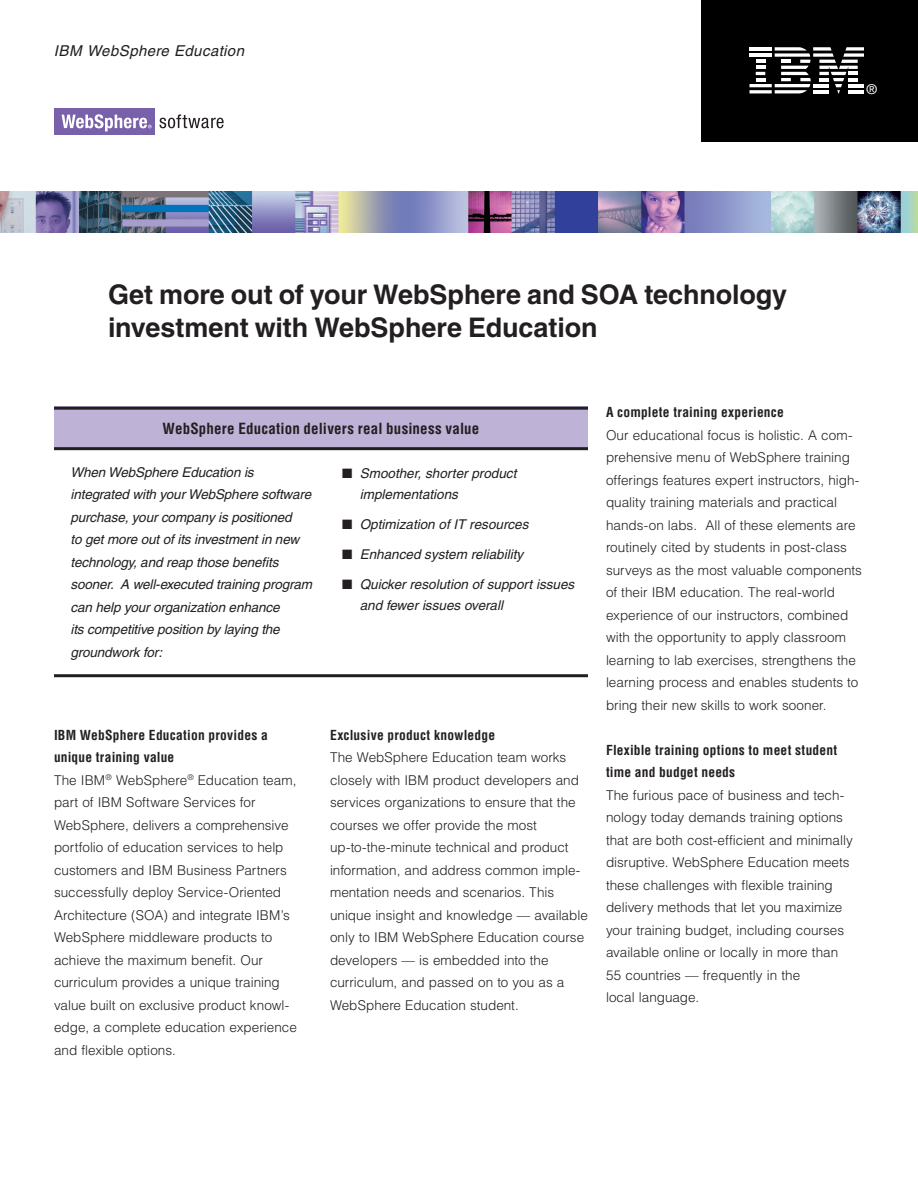
<style>
.page{position:relative;width:918px;height:1188px;background:#fff}
.page>*{position:absolute;margin:0;border:0;box-sizing:border-box;transform-origin:0 0}
.BR_Cover_Headline__H{font:700 27px/33px "Helvetica";letter-spacing:-.005em;color:#231f20}
.t1{font:700 condensed 15px "Helvetica";letter-spacing:.01em;color:#231f20}
.BR_Inside_Page_Heade{font:italic 15px "Helvetica";letter-spacing:.03em;color:#231f20}
.BR_2_3_Column_Body_C{font:300 13.5px/22.5px "Helvetica";color:#231f20}
.Basic_brochure_text{font:italic 13.5px/22.5px "Helvetica";letter-spacing:-.01em;color:#231f20}
.BR_2_3_Column_Subhea{font:700 condensed 13.5px/22.5px "Helvetica";letter-spacing:.015em;color:#231f20}
.Brochure_subhead{font:italic 13.5px/21px "Helvetica";color:#231f20}
.Brochure_subhead-2{font:13.5px "Helvetica";color:#fff}
</style>
<div class="page">
<div style="left:54px;top:108px;width:101px;height:27px;background:#7960aa"></div>
<svg style="left:159px;top:114px;width:65px;height:14px"></svg>
<svg style="left:62px;top:114px;width:90px;height:17px"></svg>
<div style="left:702px;top:0;width:216px;height:142px;background:#000001"></div>
<svg style="left:749px;top:47px;width:115px;height:46px"></svg>
<hr style="left:813px;top:90px;width:16px;height:3px;background:#fff">
<hr style="left:749px;top:90px;width:23px;height:3px;background:#fff">
<img style="left:0;top:191px;width:918px;height:42px">
<div style="left:54px;top:406px;width:534px;height:43px;background:#beb3d7"></div>
<hr style="left:54px;top:407px;width:534px;height:3px;background:#231f20">
<hr style="left:54px;top:447px;width:534px;height:3px;background:#231f20">
<hr style="left:54px;top:674px;width:534px;height:3px;background:#231f20">
<p class="BR_Inside_Page_Heade" style="left:54px;top:42px;width:192px">IBM WebSphere Education</p>
<p class="BR_Cover_Headline__H" style="left:108px;top:278px;width:681px">Get more out of your WebSphere and SOA technology investment with WebSphere Education</p>
<p class="Brochure_subhead-2" style="left:867px;top:81px;width:11px">®</p>
<p class="t1" style="left:163px;top:419px;width:318px">WebSphere Education delivers real business value</p>
<p class="Basic_brochure_text" style="left:70px;top:461px;width:243px">When WebSphere Education is integrated with your WebSphere software purchase, your company is positioned<br>to get more out of its investment in new technology, and reap those benefits sooner. A well-executed training program can help your organization enhance<br>its competitive position by laying the groundwork for:</p>
<p class="Brochure_subhead" style="left:360px;top:462px;width:158px">Smoother, shorter product implementations</p>
<p class="Brochure_subhead" style="left:360px;top:513px;width:170px">Optimization of IT resources</p>
<p class="Brochure_subhead" style="left:360px;top:543px;width:165px">Enhanced system reliability</p>
<p class="Brochure_subhead" style="left:360px;top:573px;width:216px">Quicker resolution of support issues and fewer issues overall</p>
<p class="BR_2_3_Column_Subhea" style="left:54px;top:724px;width:215px">IBM WebSphere Education provides a unique training value</p>
<p class="BR_2_3_Column_Body_C" style="left:54px;top:769px;width:244px">The IBM<sup>®</sup> WebSphere<sup>®</sup> Education team, part of IBM Software Services for WebSphere, delivers a comprehensive portfolio of education services to help customers and IBM Business Partners successfully deploy Service-Oriented Architecture (SOA) and integrate IBM’s WebSphere middleware products to achieve the maximum benefit. Our curriculum provides a unique training value built on exclusive product knowl&shy;edge, a complete education experience and flexible options.</p>
<p class="BR_2_3_Column_Subhea" style="left:330px;top:724px;width:167px">Exclusive product knowledge</p>
<p class="BR_2_3_Column_Body_C" style="left:330px;top:746px;width:259px">The WebSphere Education team works closely with IBM product developers and services organizations to ensure that the courses we offer provide the most up-to-the-minute technical and product information, and address common imple&shy;mentation needs and scenarios. This unique insight and knowledge — available only to IBM WebSphere Education course developers — is embedded into the curriculum, and passed on to you as a WebSphere Education student.</p>
<p class="BR_2_3_Column_Subhea" style="left:606px;top:401px;width:179px">A complete training experience</p>
<p class="BR_2_3_Column_Body_C" style="left:606px;top:423px;width:257px">Our educational focus is holistic. A com&shy;prehensive menu of WebSphere training offerings features expert instructors, high&shy;quality training materials and practical hands-on labs. All of these elements are routinely cited by students in post-class surveys as the most valuable components of their IBM education. The real-world experience of our instructors, combined with the opportunity to apply classroom learning to lab exercises, strengthens the learning process and enables students to bring their new skills to work sooner.</p>
<p class="BR_2_3_Column_Subhea" style="left:606px;top:738px;width:233px">Flexible training options to meet student time and budget needs</p>
<p class="BR_2_3_Column_Body_C" style="left:606px;top:783px;width:248px">The furious pace of business and tech&shy;nology today demands training options that are both cost-efficient and minimally disruptive. WebSphere Education meets these challenges with flexible training delivery methods that let you maximize your training budget, including courses available online or locally in more than 55 countries — frequently in the<br>local language.</p>
</div>
